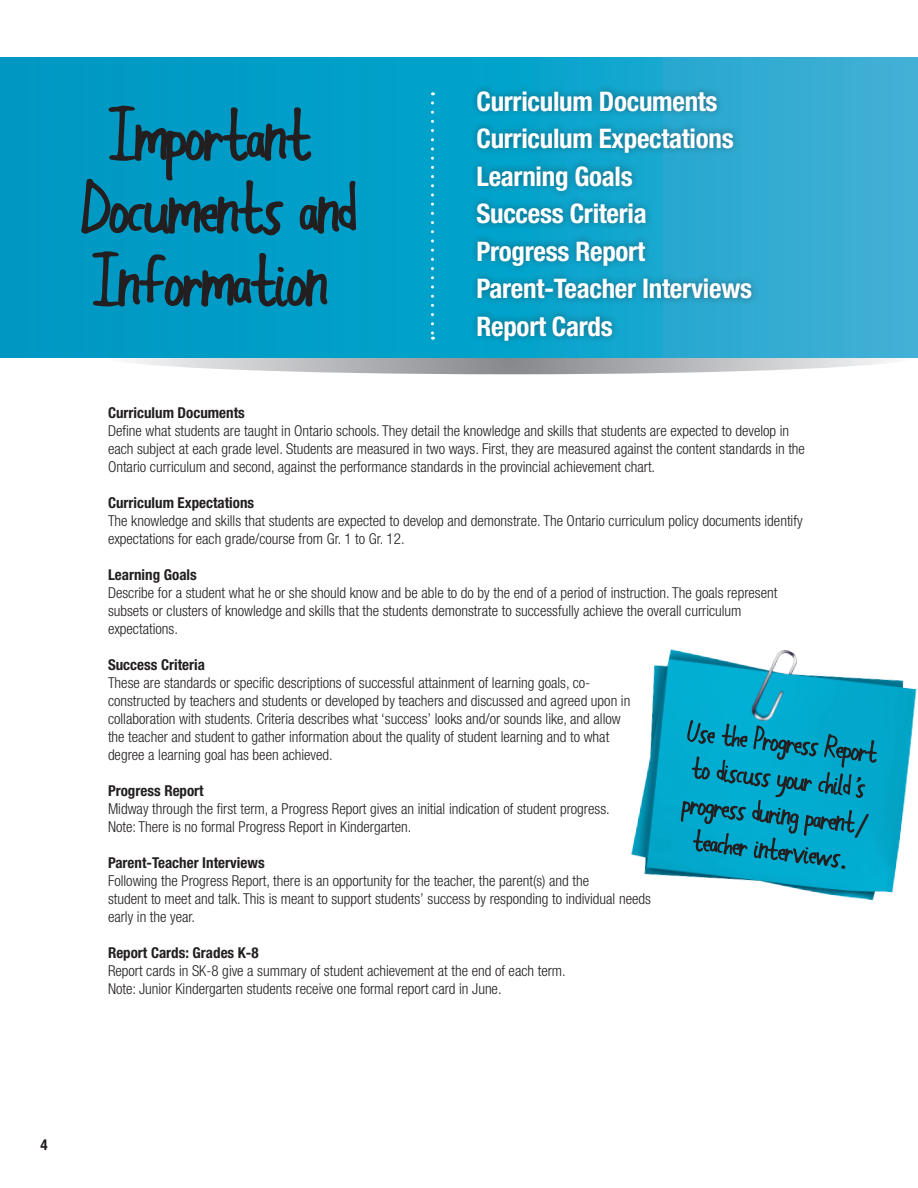
<style>
.page{position:relative;width:918px;height:1188px;background:#fff}
.page>*{position:absolute;margin:0;border:0;box-sizing:border-box;transform-origin:0 0}
.t1{font:111.3px "Hand Work";color:#231f20}
.t2{font:46.5px/36px "Hand Work";color:#231f20;text-align:center}
.t3{font:700 condensed 27px/37.5px "Helvetica Neue";letter-spacing:-.01em;color:#fff}
.t4{font:300 condensed 15px/18px "Helvetica Neue";color:#231f20}
.t5{font:700 condensed 15px "Helvetica Neue";color:#231f20}
.s1{font-family:"Harlow Solid";font-size:29.25px}
</style>
<div class="page">
<svg style="left:0;top:58px;width:918px;height:299px;background:#099dc8"></svg>
<div style="left:470px;top:83px;width:288px;height:264px;background:#231f20;opacity:.45"></div>
<img style="left:631px;top:649px;width:286px;height:252px">
<svg style="left:102px;top:103px;width:816px;height:271px;background:#1ea2c8"></svg>
<h1 class="t1" style="left:109px;top:81px;width:203px">Important</h1>
<h1 class="t1" style="left:82px;top:154px;width:275px">Documents and</h1>
<h1 class="t1" style="left:93px;top:227px;width:236px">Information</h1>
<h3 class="t3" style="left:476px;top:82px;width:277px">Curriculum Documents<br>Curriculum Expectations<br>Learning Goals<br>Success Criteria<br>Progress Report<br>Parent-Teacher Interviews<br>Report Cards</h3>
<p class="t5" style="left:108px;top:404px;width:138px">Curriculum Documents</p>
<p class="t4" style="left:108px;top:422px;width:699px">Define what students are taught in Ontario schools. They detail the knowledge and skills that students are expected to develop in each subject at each grade level. Students are measured in two ways. First, they are measured against the content standards in the<br>Ontario curriculum and second, against the performance standards in the provincial achievement chart.</p>
<p class="t5" style="left:108px;top:494px;width:148px">Curriculum Expectations</p>
<p class="t4" style="left:108px;top:512px;width:696px">The knowledge and skills that students are expected to develop and demonstrate. The Ontario curriculum policy documents identify expectations for each grade/course from Gr. 1 to Gr. 12.</p>
<p class="t5" style="left:108px;top:566px;width:90px">Learning Goals</p>
<p class="t4" style="left:108px;top:584px;width:671px">Describe for a student what he or she should know and be able to do by the end of a period of instruction. The goals represent subsets or clusters of knowledge and skills that the students demonstrate to successfully achieve the overall curriculum expectations.</p>
<p class="t5" style="left:108px;top:656px;width:98px">Success Criteria</p>
<p class="t4" style="left:108px;top:674px;width:524px">These are standards or specific descriptions of successful attainment of learning goals, co&shy;constructed by teachers and students or developed by teachers and discussed and agreed upon in collaboration with students. Criteria describes what ‘success’ looks and/or sounds like, and allow the teacher and student to gather information about the quality of student learning and to what degree a learning goal has been achieved.</p>
<p class="t5" style="left:108px;top:782px;width:97px">Progress Report</p>
<p class="t4" style="left:108px;top:800px;width:503px">Midway through the first term, a Progress Report gives an initial indication of student progress.<br>Note: There is no formal Progress Report in Kindergarten.</p>
<p class="t5" style="left:108px;top:854px;width:158px">Parent-Teacher Interviews</p>
<p class="t4" style="left:108px;top:872px;width:544px">Following the Progress Report, there is an opportunity for the teacher, the parent(s) and the<br>student to meet and talk. This is meant to support students’ success by responding to individual needs early in the year.</p>
<p class="t5" style="left:108px;top:944px;width:152px">Report Cards: Grades K-8</p>
<p class="t4" style="left:108px;top:962px;width:459px">Report cards in SK-8 give a summary of student achievement at the end of each term.<br>Note: Junior Kindergarten students receive one formal report card in June.</p>
<h2 class="t2" style="left:691px;top:711px;width:192px;rotate:7deg">Use the Progress Report to discuss your child<span class="s1">’</span>s progress during parent<span class="s1">/ </span>teacher interviews<span class="s1">.</span></h2>
<p class="t5" style="left:41px;top:1136px;width:9px">4</p>
</div>
